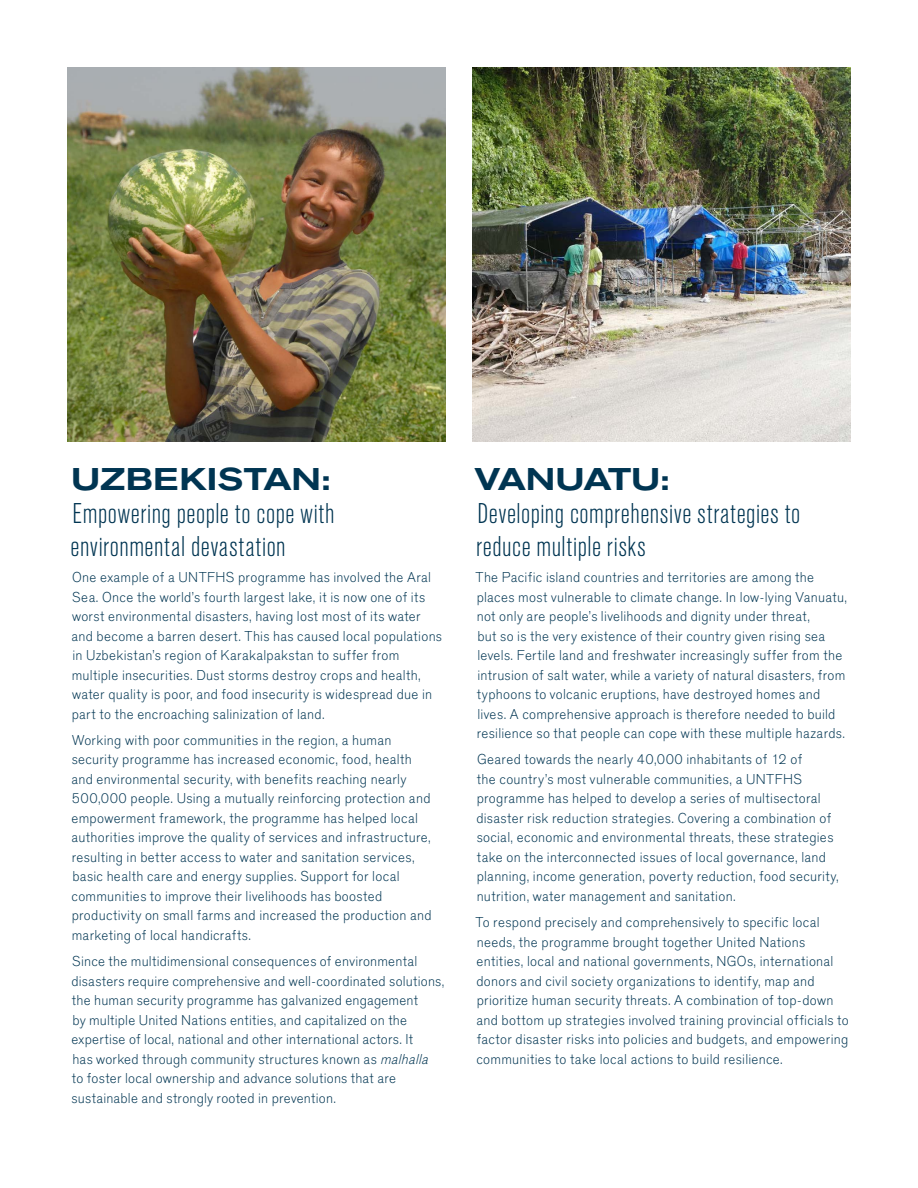
<style>
.page{position:relative;width:918px;height:1188px;background:#fff}
.page>*{position:absolute;margin:0;border:0;box-sizing:border-box;transform-origin:0 0}
.t1{font:33px "A Grotesk Mdm Ext";letter-spacing:.005em;color:#003552}
.t2{font:33px "A Grotesk Mdm Ext";letter-spacing:-.015em;color:#003552}
.t3{font:30px/33px "A Grotesk Lgt Cnd";letter-spacing:.02em;color:#003552}
.t4{font:15px/19.5px "A Grotesk Lgt";letter-spacing:.015em;color:#003552}
.s1{font-style:italic}
</style>
<div class="page">
<img style="left:68px;top:68px;width:378px;height:373px">
<img style="left:472px;top:68px;width:378px;height:373px">
<h1 class="t1" style="left:71px;top:457px;width:261px">UZBEKISTAN:</h1>
<h2 class="t3" style="left:71px;top:499px;width:266px">Empowering people to cope with environmental devastation</h2>
<p class="t4" style="left:71px;top:569px;width:372px">One example of a UNTFHS programme has involved the Aral Sea. Once the world’s fourth largest lake, it is now one of its worst environmental disasters, having lost most of its water and become a barren desert. This has caused local populations in Uzbekistan’s region of Karakalpakstan to suffer from multiple insecurities. Dust storms destroy crops and health, water quality is poor, and food insecurity is widespread due in part to the encroaching salinization of land.</p>
<p class="t4" style="left:71px;top:731px;width:362px">Working with poor communities in the region, a human security programme has increased economic, food, health and environmental security, with benefits reaching nearly 500,000 people. Using a mutually reinforcing protection and empowerment framework, the programme has helped local authorities improve the quality of services and infrastructure, resulting in better access to water and sanitation services, basic health care and energy supplies. Support for local communities to improve their livelihoods has boosted productivity on small farms and increased the production and marketing of local handicrafts.</p>
<p class="t4" style="left:71px;top:953px;width:374px">Since the multidimensional consequences of environmental disasters require comprehensive and well-coordinated solutions, the human security programme has galvanized engagement<br>by multiple United Nations entities, and capitalized on the expertise of local, national and other international actors. It<br>has worked through community structures known as <span class="s1">malhalla </span>to foster local ownership and advance solutions that are sustainable and strongly rooted in prevention.</p>
<h1 class="t2" style="left:475px;top:457px;width:197px">VANUATU:</h1>
<h2 class="t3" style="left:476px;top:499px;width:326px">Developing comprehensive strategies to reduce multiple risks</h2>
<p class="t4" style="left:476px;top:569px;width:373px">The Pacific island countries and territories are among the places most vulnerable to climate change. In low-lying Vanuatu, not only are people’s livelihoods and dignity under threat,<br>but so is the very existence of their country given rising sea levels. Fertile land and freshwater increasingly suffer from the intrusion of salt water, while a variety of natural disasters, from typhoons to volcanic eruptions, have destroyed homes and lives. A comprehensive approach is therefore needed to build resilience so that people can cope with these multiple hazards.</p>
<p class="t4" style="left:476px;top:751px;width:364px">Geared towards the nearly 40,000 inhabitants of 12 of<br>the country’s most vulnerable communities, a UNTFHS programme has helped to develop a series of multisectoral disaster risk reduction strategies. Covering a combination of social, economic and environmental threats, these strategies take on the interconnected issues of local governance, land planning, income generation, poverty reduction, food security, nutrition, water management and sanitation.</p>
<p class="t4" style="left:476px;top:914px;width:375px">To respond precisely and comprehensively to specific local needs, the programme brought together United Nations entities, local and national governments, NGOs, international donors and civil society organizations to identify, map and prioritize human security threats. A combination of top-down and bottom up strategies involved training provincial officials to factor disaster risks into policies and budgets, and empowering communities to take local actions to build resilience.</p>
</div>
